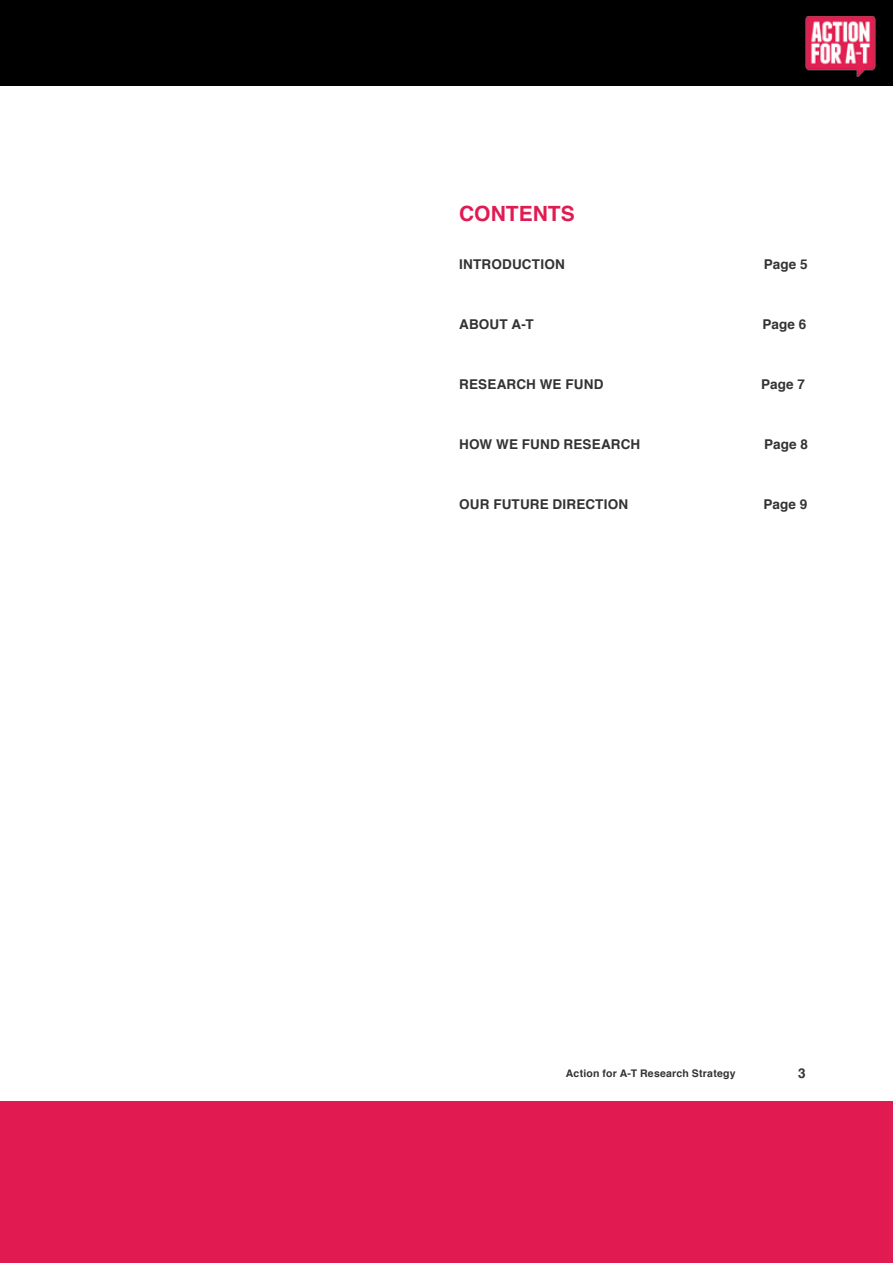
<style>
.page{position:relative;width:893px;height:1263px;background:#fff}
.page>*{position:absolute;margin:0;border:0;box-sizing:border-box;transform-origin:0 0}
.t1{font:700 21px "Helvetica";letter-spacing:.005em;color:#e11b52}
.t2{font:700 13.5px "Helvetica";letter-spacing:.01em;color:#333}
.t3{font:700 10.5px "Helvetica";letter-spacing:.02em;color:#333}
</style>
<div class="page">
<div style="left:0;top:0;width:893px;height:85px;background:#000"></div>
<div style="left:0;top:1101px;width:893px;height:162px;background:#e11b52"></div>
<img style="left:806px;top:16px;width:69px;height:61px">
<h1 class="t1" style="left:459px;top:197px;width:117px">CONTENTS</h1>
<p class="t2" style="left:459px;top:253px;width:107px">INTRODUCTION</p>
<p class="t2" style="left:764px;top:253px;width:45px">Page 5</p>
<p class="t2" style="left:459px;top:313px;width:76px">ABOUT A-T</p>
<p class="t2" style="left:762px;top:313px;width:45px">Page 6</p>
<p class="t2" style="left:459px;top:373px;width:146px">RESEARCH WE FUND</p>
<p class="t2" style="left:761px;top:373px;width:45px">Page 7</p>
<p class="t2" style="left:459px;top:433px;width:183px">HOW WE FUND RESEARCH</p>
<p class="t2" style="left:764px;top:433px;width:45px">Page 8</p>
<p class="t2" style="left:459px;top:493px;width:171px">OUR FUTURE DIRECTION</p>
<p class="t2" style="left:763px;top:493px;width:45px">Page 9</p>
<p class="t3" style="left:566px;top:1065px;width:171px">Action for A-T Research Strategy</p>
<p class="t2" style="left:798px;top:1062px;width:9px">3</p>
</div>
